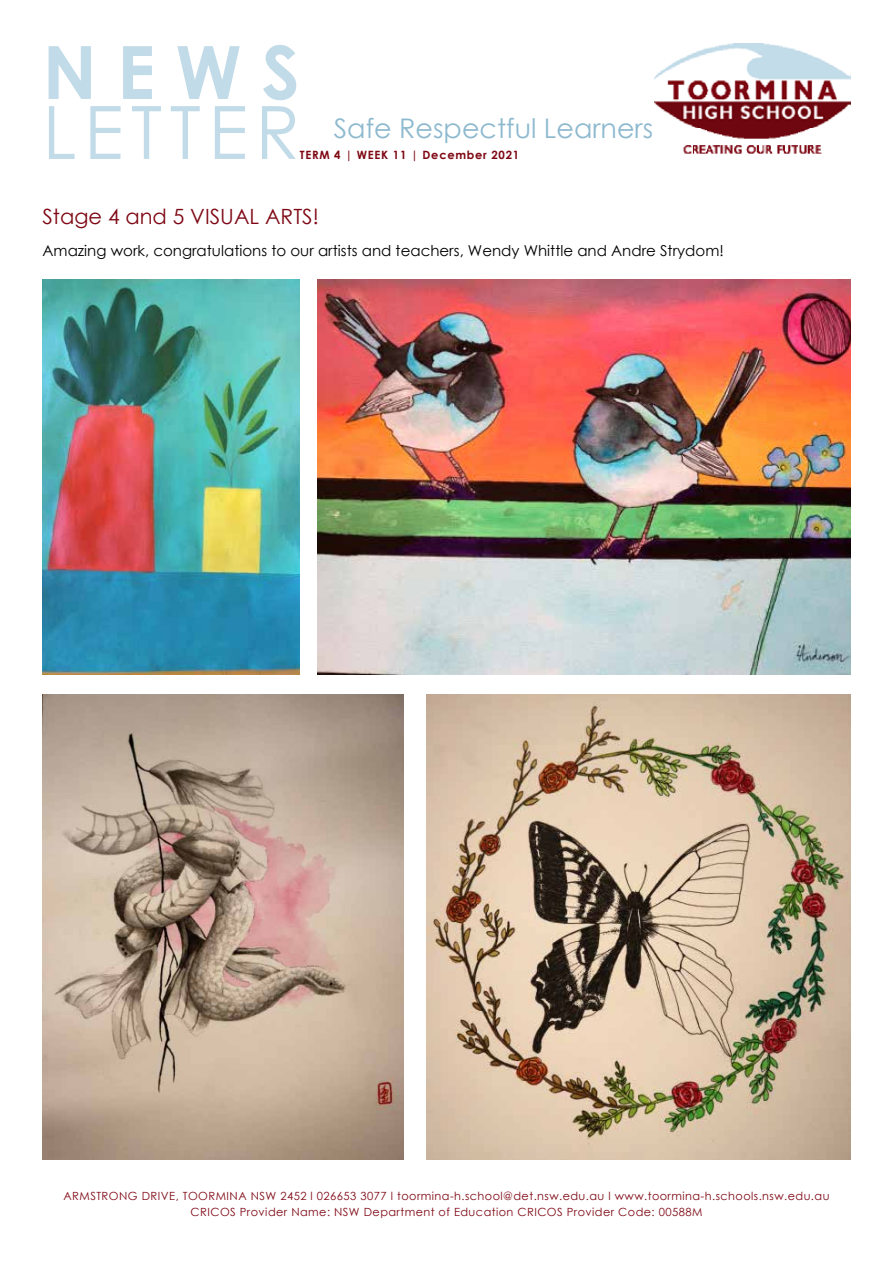
<style>
.page{position:relative;width:893px;height:1263px;background:#fff}
.page>*{position:absolute;margin:0;border:0;box-sizing:border-box;transform-origin:0 0}
.t1{font:73.5px "Century Gothic";letter-spacing:.1em;color:#c2dbe8}
.t2{font:700 73.5px "Century Gothic";color:#c2dbe8}
.t3{font:27px "Century Gothic";color:#8db9cf}
.t4{font:21px "Century Gothic";color:#7e0713}
.t5{font:15px "Century Gothic";color:#000}
.t6{font:700 11.4px "Century Gothic";letter-spacing:.065em;color:#7e0713}
.t7{font:11.25px/16.5px "Century Gothic";letter-spacing:.04em;color:#7e0713;text-align:center}
</style>
<div class="page">
<img style="left:654px;top:44px;width:196px;height:110px">
<img style="left:43px;top:279px;width:257px;height:395px">
<img style="left:318px;top:279px;width:532px;height:395px">
<img style="left:43px;top:694px;width:361px;height:466px">
<img style="left:427px;top:694px;width:423px;height:466px">
<h1 class="t2" style="left:43px;top:16px;width:259px">NEWS</h1>
<h1 class="t1" style="left:43px;top:81px;width:259px">LETTER</h1>
<h2 class="t3" style="left:334px;top:110px;width:321px">Safe Respectful Learners</h2>
<p class="t6" style="left:300px;top:146px;width:221px">TERM 4 | WEEK 11 | December 2021</p>
<h3 class="t4" style="left:43px;top:201px;width:278px">Stage 4 and 5 VISUAL ARTS!</h3>
<h3 class="t5" style="left:43px;top:240px;width:683px">Amazing work, congratulations to our artists and teachers, Wendy Whittle and Andre Strydom!</h3>
<p class="t7" style="left:63px;top:1187px;width:767px">ARMSTRONG DRIVE, TOORMINA NSW 2452 l 026653 3077 l toormina-h.school@det.nsw.edu.au l www.toormina-h.schools.nsw.edu.au<br>CRICOS Provider Name: NSW Department of Education CRICOS Provider Code: 00588M</p>
</div>
